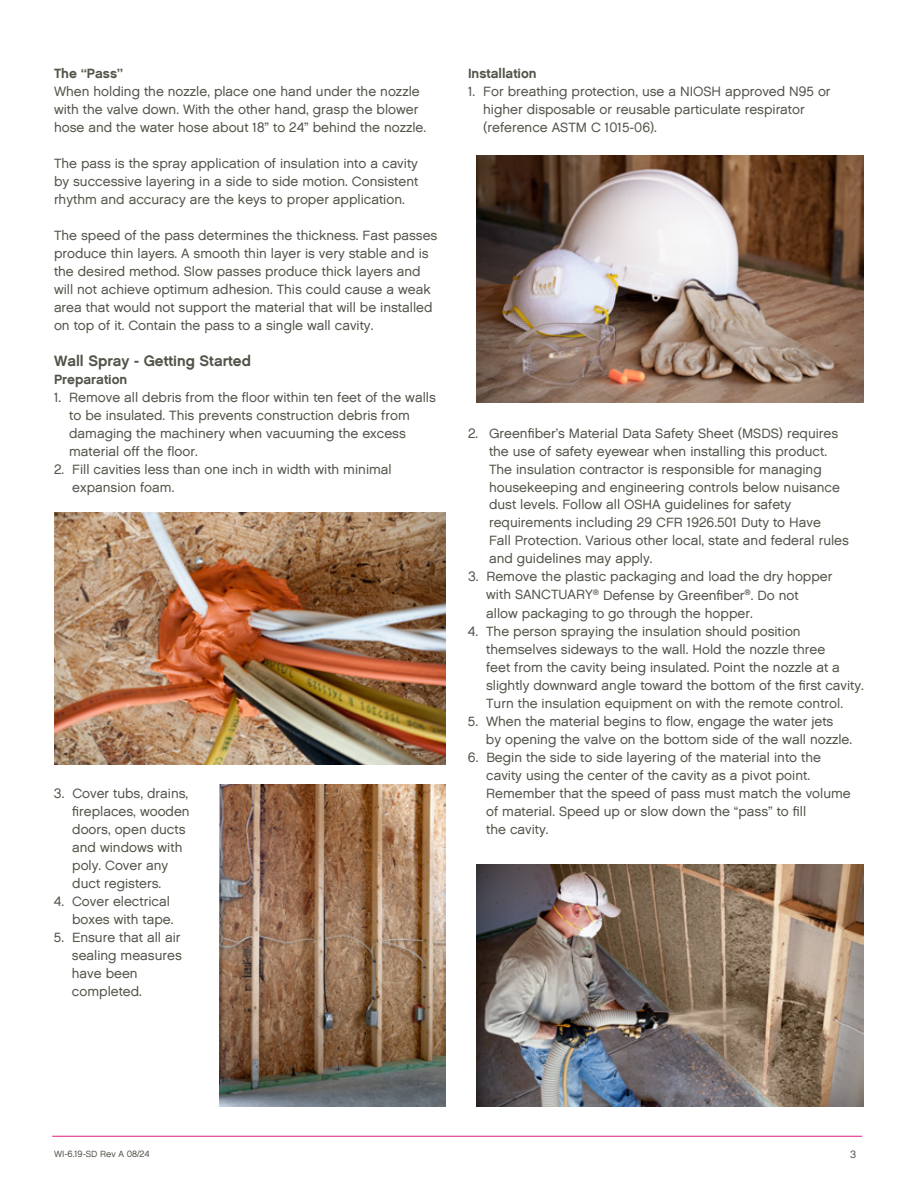
<style>
.page{position:relative;width:918px;height:1188px;background:#fff}
.page>*{position:absolute;margin:0;border:0;box-sizing:border-box;transform-origin:0 0}
.t1{font:15px "Chalet New York Nineteen Sixty";color:#54534a}
.t2{font:13.5px/18px "Chalet London Nineteen Sixty";color:#54534a}
.t3{font:13.5px "Chalet New York Nineteen Sixty";color:#54534a}
.t4{font:10.5px "Chalet London Nineteen Sixty";color:#54534a}
.t5{font:9px "Chalet London Nineteen Sixty";color:#54534a}
</style>
<div class="page">
<img style="left:54px;top:513px;width:392px;height:252px">
<img style="left:220px;top:784px;width:225px;height:323px">
<img style="left:476px;top:155px;width:388px;height:248px">
<img style="left:476px;top:864px;width:388px;height:242px">
<hr style="left:52px;top:1136px;width:810px;height:1px;background:#e01b83">
<p class="t3" style="left:54px;top:65px;width:70px">The “Pass”</p>
<p class="t2" style="left:54px;top:82px;width:374px">When holding the nozzle, place one hand under the nozzle with the valve down. With the other hand, grasp the blower hose and the water hose about 18” to 24” behind the nozzle.</p>
<p class="t2" style="left:54px;top:154px;width:366px;text-align:justify">The pass is the spray application of insulation into a cavity by successive layering in a side to side motion. Consistent rhythm and accuracy are the keys to proper application.</p>
<p class="t2" style="left:54px;top:226px;width:385px">The speed of the pass determines the thickness. Fast passes produce thin layers. A smooth thin layer is very stable and is the desired method. Slow passes produce thick layers and will not achieve optimum adhesion. This could cause a weak area that would not support the material that will be installed on top of it. Contain the pass to a single wall cavity.</p>
<p class="t1" style="left:54px;top:351px;width:199px">Wall Spray - Getting Started</p>
<p class="t3" style="left:54px;top:371px;width:75px">Preparation</p>
<p class="t2" style="left:69px;top:388px;width:368px;text-indent:-15px">1. Remove all debris from the floor within ten feet of the walls to be insulated. This prevents construction debris from damaging the machinery when vacuuming the excess material off the floor.</p>
<p class="t2" style="left:72px;top:460px;width:321px;text-indent:-18px">2. Fill cavities less than one inch in width with minimal expansion foam.</p>
<p class="t2" style="left:72px;top:784px;width:119px;text-indent:-18px">3. Cover tubs, drains, fireplaces, wooden doors, open ducts and windows with poly. Cover any duct registers.</p>
<p class="t2" style="left:54px;top:892px;width:121px;text-align:right">4. Cover electrical boxes with tape.</p>
<p class="t2" style="left:72px;top:928px;width:111px;text-indent:-18px">5. Ensure that all air sealing measures have been completed.</p>
<p class="t3" style="left:468px;top:65px;width:70px">Installation</p>
<p class="t2" style="left:483px;top:82px;width:349px;text-indent:-15px">1. For breathing protection, use a NIOSH approved N95 or higher disposable or reusable particulate respirator (reference ASTM C 1015-06).</p>
<p class="t2" style="left:489px;top:424px;width:361px;text-indent:-21px">2. Greenfiber’s Material Data Safety Sheet (MSDS) requires the use of safety eyewear when installing this product.<br>The insulation contractor is responsible for managing housekeeping and engineering controls below nuisance dust levels. Follow all OSHA guidelines for safety requirements including 29 CFR 1926.501 Duty to Have<br>Fall Protection. Various other local, state and federal rules and guidelines may apply.</p>
<p class="t2" style="left:486px;top:568px;width:348px;text-indent:-18px">3. Remove the plastic packaging and load the dry hopper with SANCTUARY<sup>®</sup> Defense by Greenfiber<sup>®</sup>. Do not allow packaging to go through the hopper.</p>
<p class="t2" style="left:486px;top:622px;width:379px;text-indent:-18px">4. The person spraying the insulation should position themselves sideways to the wall. Hold the nozzle three<br>feet from the cavity being insulated. Point the nozzle at a slightly downward angle toward the bottom of the first cavity.<br>Turn the insulation equipment on with the remote control.</p>
<p class="t2" style="left:486px;top:712px;width:368px;text-indent:-18px">5. When the material begins to flow, engage the water jets<br>by opening the valve on the bottom side of the wall nozzle.</p>
<p class="t2" style="left:486px;top:748px;width:366px;text-indent:-18px">6. Begin the side to side layering of the material into the cavity using the center of the cavity as a pivot point.<br>Remember that the speed of pass must match the volume of material. Speed up or slow down the “pass” to fill<br>the cavity.</p>
<p class="t5" style="left:54px;top:1149px;width:97px">WI-6.19-SD Rev A 08/24</p>
<p class="t4" style="left:850px;top:1148px;width:7px">3</p>
</div>
